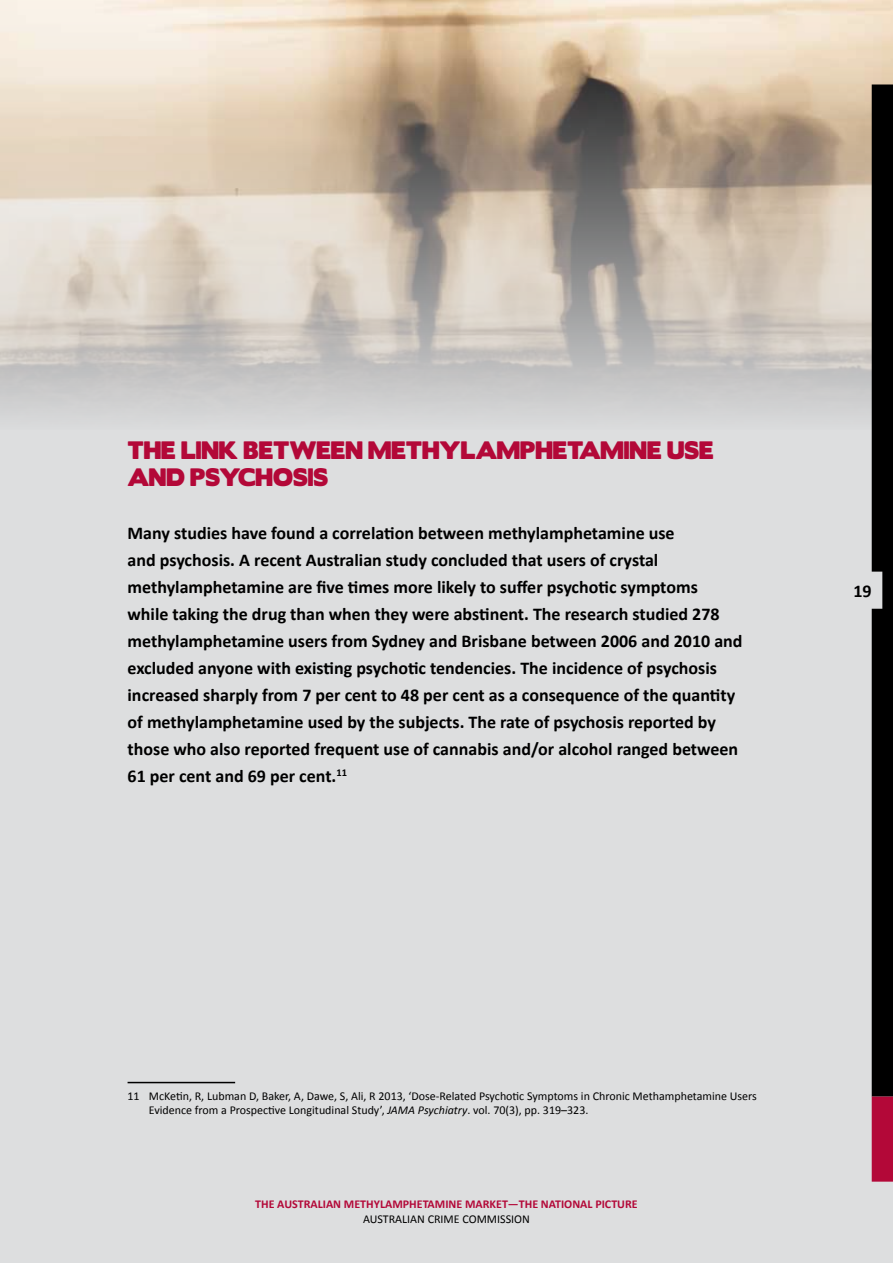
<style>
.page{position:relative;width:893px;height:1263px;background:#fff}
.page>*{position:absolute;margin:0;border:0;box-sizing:border-box;transform-origin:0 0}
.t1{font:22.5px/27px "Boris Black Bloxx";color:#b30838;scale:.9 1}
.t2{font:700 18px/27px "Calibri";color:#000}
.t3{font:12px/14.4px "Calibri";color:#000}
.t4{font:700 12px "Calibri";color:#b30838}
.s1{font-style:italic}
</style>
<div class="page">
<div style="left:1px;top:0;width:892px;height:1263px;background:#dddedf"></div>
<img style="left:1px;top:0;width:892px;height:429px">
<svg style="left:872px;top:84px;width:21px;height:1097px;background:#0e0004"></svg>
<div style="left:827px;top:572px;width:55px;height:37px;background:#dddedf"></div>
<hr style="left:128px;top:1082px;width:107px;height:1px;background:#000">
<p class="t1" style="left:128px;top:437px;width:653px">THE LINK BETWEEN METHYLAMPHETAMINE USE<br>AND PSYCHOSIS</p>
<p class="t2" style="left:128px;top:518px;width:616px">Many studies have found a correlation between methylamphetamine use<br>and psychosis. A recent Australian study concluded that users of crystal methylamphetamine are five times more likely to suffer psychotic symptoms while taking the drug than when they were abstinent. The research studied 278 methylamphetamine users from Sydney and Brisbane between 2006 and 2010 and excluded anyone with existing psychotic tendencies. The incidence of psychosis increased sharply from 7 per cent to 48 per cent as a consequence of the quantity of methylamphetamine used by the subjects. The rate of psychosis reported by those who also reported frequent use of cannabis and/or alcohol ranged between 61 per cent and 69 per cent.<sup>11</sup></p>
<p class="t2" style="left:853px;top:577px;width:20px">19</p>
<p class="t3" style="left:149px;top:1088px;width:610px;text-indent:-21px">11 McKetin, R, Lubman D, Baker, A, Dawe, S, Ali, R 2013, ‘Dose-Related Psychotic Symptoms in Chronic Methamphetamine Users<br>Evidence from a Prospective Longitudinal Study’, <span class="s1">JAMA Psychiatry</span>. vol. 70(3), pp. 319–323.</p>
<p class="t4" style="left:255px;top:1197px;width:384px">THE AUSTRALIAN METHYLAMPHETAMINE MARKET—THE NATIONAL PICTURE</p>
<p class="t3" style="left:363px;top:1211px;width:168px">AUSTRALIAN CRIME COMMISSION</p>
</div>
